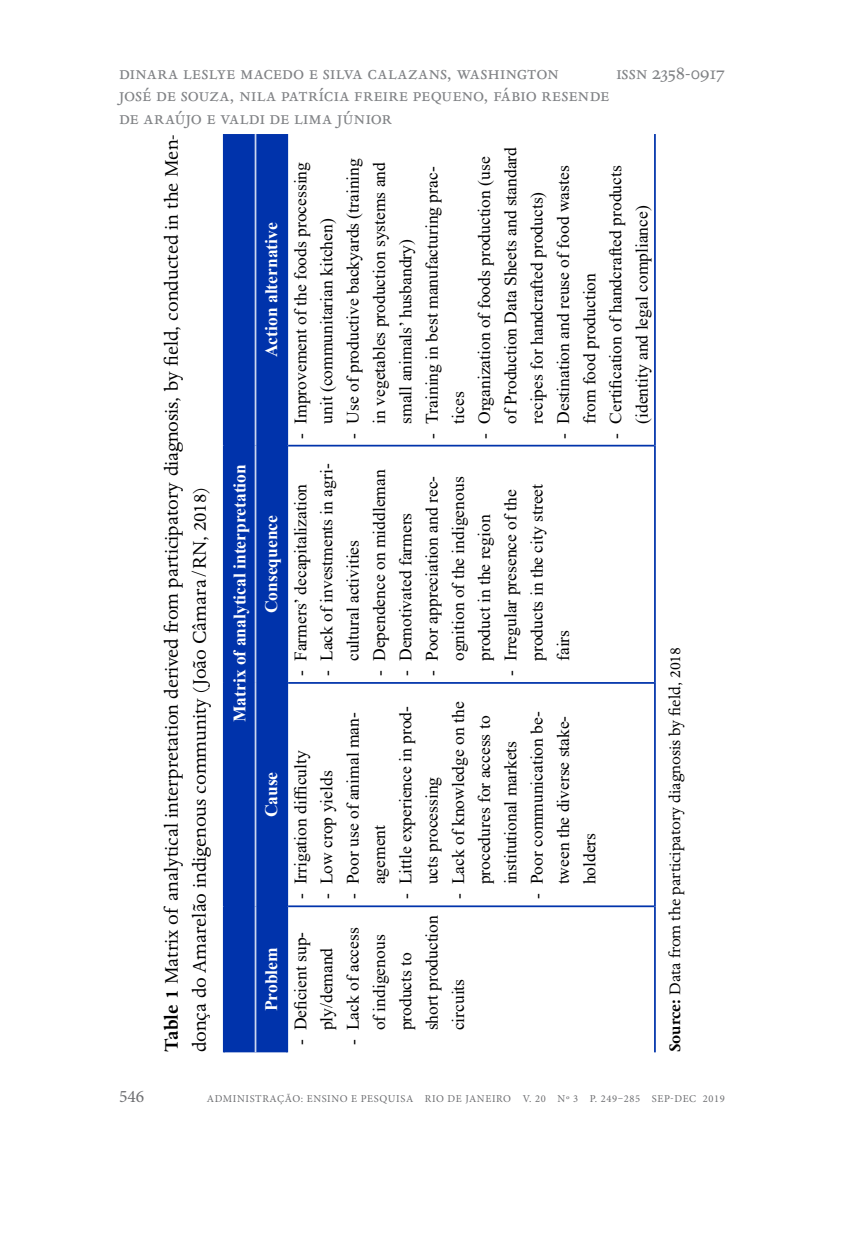
<style>
.page{position:relative;width:844px;height:1241px;background:#fff}
.page>*{position:absolute;margin:0;border:0;box-sizing:border-box;transform-origin:0 0}
.t1{font:21px/28px "Dante MT Std";color:#000}
.t2{font:21px/22.8px "Dante MT Std";letter-spacing:.005em;color:#808285}
.t3{font:17.5px/26.2px "Times New Roman";color:#000}
.t4{font:700 17.5px "Times New Roman";color:#fff}
.t5{font:17.5px "Dante MT Std";color:#000}
.t6{font:17.5px "Minion Pro";color:#6d6e71}
.t7{font:10.5px "Minion Pro";letter-spacing:.06em;color:#6d6e71}
.s1{font-weight:700}
</style>
<div class="page">
<div style="left:225px;top:134px;width:61px;height:918px;background:#0033ab"></div>
<hr style="left:223px;top:906px;width:2px;height:146px;background:#0033ab">
<hr style="left:223px;top:682px;width:2px;height:224px;background:#0033ab">
<hr style="left:223px;top:445px;width:2px;height:237px;background:#0033ab">
<hr style="left:223px;top:134px;width:2px;height:311px;background:#0033ab">
<hr style="left:256px;top:905px;width:30px;height:2px;background:#0033ab">
<hr style="left:256px;top:682px;width:30px;height:1px;background:#0033ab">
<hr style="left:256px;top:444px;width:30px;height:2px;background:#0033ab">
<hr style="left:286px;top:906px;width:2px;height:146px;background:#0033ab">
<hr style="left:286px;top:682px;width:2px;height:224px;background:#0033ab">
<hr style="left:288px;top:905px;width:366px;height:2px;background:#0033ab">
<hr style="left:286px;top:445px;width:2px;height:237px;background:#0033ab">
<hr style="left:288px;top:682px;width:366px;height:1px;background:#0033ab">
<hr style="left:286px;top:134px;width:2px;height:311px;background:#0033ab">
<hr style="left:288px;top:444px;width:366px;height:2px;background:#0033ab">
<hr style="left:654px;top:906px;width:1px;height:146px;background:#0033ab">
<hr style="left:654px;top:682px;width:1px;height:224px;background:#0033ab">
<hr style="left:654px;top:445px;width:1px;height:237px;background:#0033ab">
<hr style="left:654px;top:134px;width:1px;height:311px;background:#0033ab">
<hr style="left:254px;top:906px;width:2px;height:146px;background:#ccd6ee">
<hr style="left:254px;top:682px;width:2px;height:224px;background:#ccd6ee">
<hr style="left:254px;top:445px;width:2px;height:237px;background:#ccd6ee">
<hr style="left:254px;top:134px;width:2px;height:311px;background:#ccd6ee">
<p class="t2" style="left:616px;top:61px;width:110px">issn 2358-0917</p>
<p class="t2" style="left:119px;top:61px;width:491px">dinara leslye macedo e silva calazans, washington<br>josé de souza, nila patrícia freire pequeno, fábio resende de araújo e valdi de lima júnior</p>
<p class="t1" style="left:158px;top:1052px;width:919px;rotate:-90deg"><span class="s1">Table 1</span> Matrix of analytical interpretation derived from participatory diagnosis, by field, conducted in the Men&shy;donça do Amarelão indigenous community (João Câmara/RN, 2018)</p>
<p class="t3" style="left:470px;top:423px;width:278px;text-indent:-15px;rotate:-90deg">- Organization of foods production (use of Production Data Sheets and standard recipes for handcrafted products)</p>
<p class="t3" style="left:287px;top:423px;width:263px;text-indent:-15px;rotate:-90deg">- Improvement of the foods processing unit (communitarian kitchen)</p>
<p class="t3" style="left:339px;top:423px;width:267px;text-indent:-15px;rotate:-90deg">- Use of productive backyards (training in vegetables production systems and small animals’ husbandry)</p>
<p class="t3" style="left:418px;top:423px;width:258px;text-indent:-15px;rotate:-90deg">- Training in best manufacturing prac&shy;tices</p>
<p class="t3" style="left:549px;top:423px;width:260px;text-indent:-15px;rotate:-90deg">- Destination and reuse of food wastes from food production</p>
<p class="t3" style="left:602px;top:423px;width:260px;text-indent:-15px;rotate:-90deg">- Certification of handcrafted products (identity and legal compliance)</p>
<p class="t4" style="left:259px;top:357px;width:136px;rotate:-90deg">Action alternative</p>
<p class="t3" style="left:313px;top:661px;width:199px;text-indent:-15px;rotate:-90deg">- Lack of investments in agri&shy;cultural activities</p>
<p class="t3" style="left:365px;top:675px;width:208px;rotate:-90deg">- Dependence on middleman</p>
<p class="t4" style="left:227px;top:722px;width:259px;rotate:-90deg">Matrix of analytical interpretation</p>
<p class="t3" style="left:418px;top:661px;width:187px;text-align:justify;text-indent:-15px;rotate:-90deg">- Poor appreciation and rec&shy;ognition of the indigenous product in the region</p>
<p class="t3" style="left:497px;top:661px;width:178px;text-indent:-15px;rotate:-90deg">- Irregular presence of the products in the city street fairs</p>
<p class="t3" style="left:287px;top:675px;width:193px;rotate:-90deg">- Farmers’ decapitalization</p>
<p class="t3" style="left:392px;top:675px;width:165px;rotate:-90deg">- Demotivated farmers</p>
<p class="t4" style="left:259px;top:613px;width:100px;rotate:-90deg">Consequence</p>
<p class="t5" style="left:664px;top:1052px;width:407px;rotate:-90deg"><span class="s1">Source:</span> Data from the participatory diagnosis by field, 2018</p>
<p class="t3" style="left:339px;top:884px;width:174px;text-indent:-15px;rotate:-90deg">- Poor use of animal man&shy;agement</p>
<p class="t3" style="left:392px;top:884px;width:180px;text-indent:-15px;rotate:-90deg">- Little experience in prod&shy;ucts processing</p>
<p class="t3" style="left:444px;top:884px;width:184px;text-indent:-15px;rotate:-90deg">- Lack of knowledge on the procedures for access to institutional markets</p>
<p class="t3" style="left:523px;top:884px;width:175px;text-indent:-15px;rotate:-90deg">- Poor communication be&shy;tween the diverse stake&shy;holders</p>
<p class="t3" style="left:287px;top:899px;width:150px;rotate:-90deg">- Irrigation difficulty</p>
<p class="t3" style="left:313px;top:899px;width:130px;rotate:-90deg">- Low crop yields</p>
<p class="t4" style="left:259px;top:817px;width:47px;rotate:-90deg">Cause</p>
<p class="t3" style="left:339px;top:1030px;width:117px;text-indent:-15px;rotate:-90deg">- Lack of access of indigenous products to short production circuits</p>
<p class="t3" style="left:287px;top:1045px;width:115px;text-align:center;rotate:-90deg">- Deficient sup&shy;ply/demand</p>
<p class="t4" style="left:259px;top:1011px;width:65px;rotate:-90deg">Problem</p>
<p class="t6" style="left:119px;top:1084px;width:27px">546</p>
<p class="t7" style="left:207px;top:1091px;width:519px">ADMINISTRAÇÃO: ENSINO E PESQUISA RIO DE JANEIRO V. 20 No 3 P. 249–285 SEP-DEC 2019</p>
</div>
